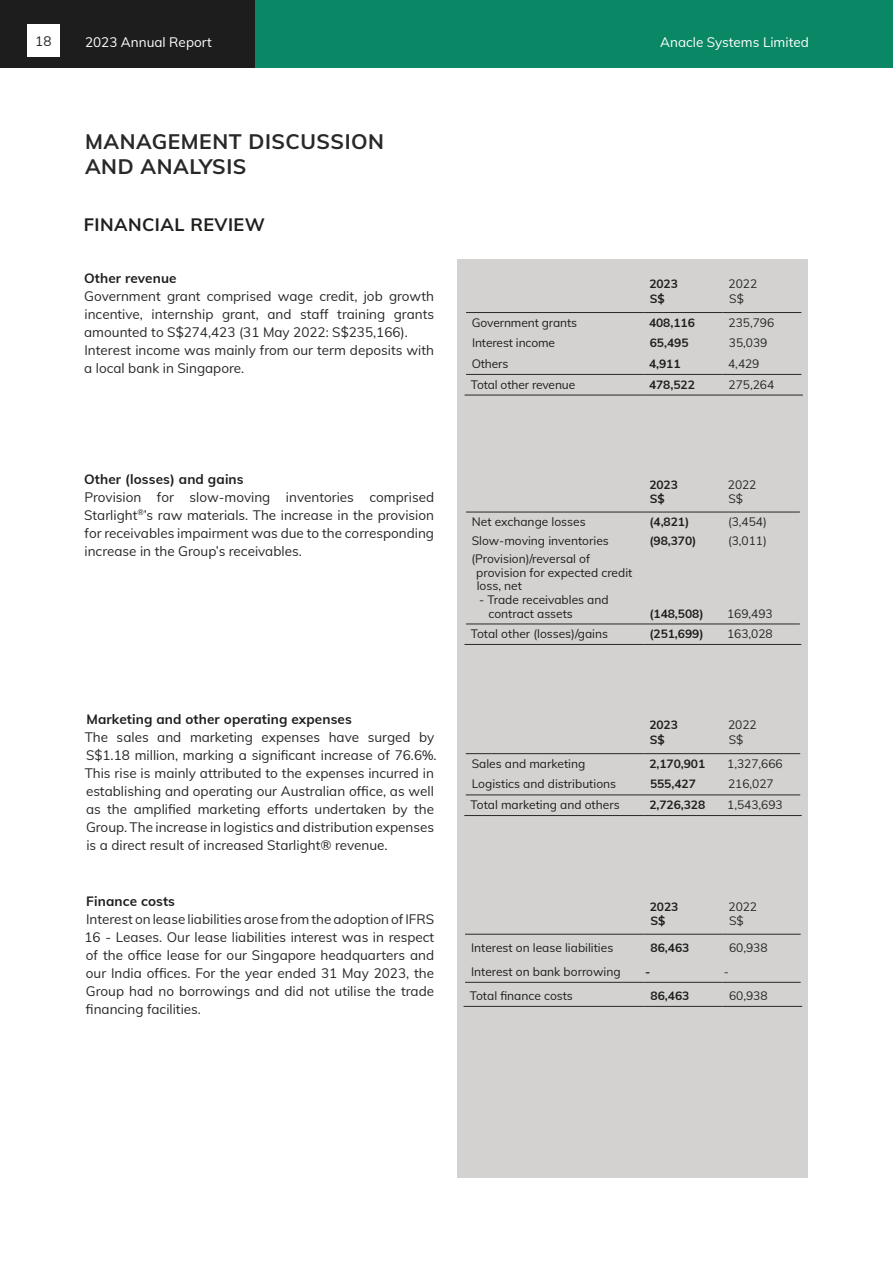
<style>
.page{position:relative;width:893px;height:1263px;background:#fff}
.page>*{position:absolute;margin:0;border:0;box-sizing:border-box;transform-origin:0 0}
.t1{font:700 21px "Mulish";letter-spacing:.025em;color:#282828}
.t2{font:700 18px "Mulish";letter-spacing:.025em;color:#1e1e1d}
.t3{font:13.5px/18px "Mulish";color:#282828;text-align:justify}
.t4{font:700 13.5px "Mulish";letter-spacing:.01em;color:#1e1e1d}
.t5{font:13.5px "Mulish";color:#fff}
.t6{font:12px/13.5px "Mulish";color:#1e1e1d}
.t7{font:700 12px "Mulish";letter-spacing:-.005em;color:#1e1e1d}
.t8{font:12px "Mulish";letter-spacing:-.005em;color:#282828}
</style>
<div class="page">
<div style="left:457px;top:259px;width:351px;height:919px;background:#d3d2d1"></div>
<hr style="left:466px;top:512px;width:177px;height:1px;background:#282828">
<hr style="left:643px;top:512px;width:79px;height:1px;background:#282828">
<hr style="left:722px;top:512px;width:78px;height:1px;background:#282828">
<hr style="left:466px;top:624px;width:177px;height:1px;background:#282828">
<hr style="left:643px;top:624px;width:79px;height:1px;background:#282828">
<hr style="left:722px;top:624px;width:78px;height:1px;background:#282828">
<hr style="left:464px;top:644px;width:179px;height:1px;background:#282828">
<hr style="left:643px;top:644px;width:79px;height:1px;background:#282828">
<hr style="left:722px;top:644px;width:79px;height:1px;background:#282828">
<hr style="left:466px;top:312px;width:177px;height:1px;background:#282828">
<hr style="left:643px;top:312px;width:80px;height:1px;background:#282828">
<hr style="left:723px;top:312px;width:78px;height:1px;background:#282828">
<hr style="left:466px;top:374px;width:177px;height:1px;background:#282828">
<hr style="left:643px;top:374px;width:80px;height:1px;background:#282828">
<hr style="left:723px;top:374px;width:78px;height:1px;background:#282828">
<hr style="left:465px;top:395px;width:178px;height:1px;background:#282828">
<hr style="left:643px;top:395px;width:80px;height:1px;background:#282828">
<hr style="left:723px;top:395px;width:80px;height:1px;background:#282828">
<hr style="left:466px;top:753px;width:177px;height:1px;background:#282828">
<hr style="left:643px;top:753px;width:79px;height:1px;background:#282828">
<hr style="left:722px;top:753px;width:78px;height:1px;background:#282828">
<hr style="left:466px;top:795px;width:177px;height:1px;background:#282828">
<hr style="left:643px;top:795px;width:79px;height:1px;background:#282828">
<hr style="left:722px;top:795px;width:78px;height:1px;background:#282828">
<hr style="left:464px;top:815px;width:179px;height:1px;background:#282828">
<hr style="left:643px;top:815px;width:79px;height:1px;background:#282828">
<hr style="left:722px;top:815px;width:80px;height:1px;background:#282828">
<hr style="left:465px;top:934px;width:179px;height:1px;background:#282828">
<hr style="left:644px;top:934px;width:78px;height:1px;background:#282828">
<hr style="left:722px;top:934px;width:79px;height:1px;background:#282828">
<hr style="left:464px;top:1006px;width:180px;height:1px;background:#282828">
<hr style="left:644px;top:1006px;width:78px;height:1px;background:#282828">
<hr style="left:722px;top:1006px;width:80px;height:1px;background:#282828">
<hr style="left:465px;top:982px;width:179px;height:1px;background:#282828">
<hr style="left:644px;top:982px;width:78px;height:1px;background:#282828">
<hr style="left:722px;top:982px;width:79px;height:1px;background:#282828">
<div style="left:0;top:0;width:255px;height:68px;background:#1c1d1c"></div>
<div style="left:255px;top:0;width:638px;height:68px;background:#0a8765"></div>
<div style="left:27px;top:24px;width:33px;height:33px;background:#fff"></div>
<p class="t3" style="left:35px;top:31px;width:18px">18</p>
<p class="t5" style="left:85px;top:32px;width:128px">2023 Annual Report</p>
<p class="t5" style="left:660px;top:32px;width:150px">Anacle Systems Limited</p>
<p class="t1" style="left:85px;top:126px;width:300px">MANAGEMENT DISCUSSION</p>
<p class="t1" style="left:85px;top:151px;width:163px">AND ANALYSIS</p>
<p class="t2" style="left:84px;top:211px;width:183px">FINANCIAL REVIEW</p>
<p class="t4" style="left:84px;top:268px;width:94px">Other revenue</p>
<p class="t3" style="left:84px;top:286px;width:351px">Government grant comprised wage credit, job growth incentive, internship grant, and staff training grants amounted to S$274,423 (31 May 2022: S$235,166).</p>
<p class="t3" style="left:84px;top:340px;width:351px">Interest income was mainly from our term deposits with a local bank in Singapore.</p>
<p class="t4" style="left:84px;top:469px;width:161px">Other (losses) and gains</p>
<p class="t3" style="left:84px;top:487px;width:351px">Provision for slow-moving inventories comprised Starlight<sup>®</sup>’s raw materials. The increase in the provision for receivables impairment was due to the corresponding increase in the Group’s receivables.</p>
<p class="t4" style="left:86px;top:709px;width:267px">Marketing and other operating expenses</p>
<p class="t3" style="left:85px;top:727px;width:353px;text-align:left">The sales and marketing expenses have surged by S$1.18 million, marking a significant increase of 76.6%.<br>This rise is mainly attributed to the expenses incurred in establishing and operating our Australian office, as well as the amplified marketing efforts undertaken by the Group. The increase in logistics and distribution expenses is a direct result of increased Starlight® revenue.</p>
<p class="t4" style="left:86px;top:891px;width:90px">Finance costs</p>
<p class="t3" style="left:85px;top:909px;width:351px">Interest on lease liabilities arose from the adoption of IFRS 16 - Leases. Our lease liabilities interest was in respect of the office lease for our Singapore headquarters and our India offices. For the year ended 31 May 2023, the Group had no borrowings and did not utilise the trade financing facilities.</p>
<p class="t7" style="left:649px;top:275px;width:30px">2023</p>
<p class="t7" style="left:650px;top:289px;width:16px">S$</p>
<p class="t8" style="left:729px;top:275px;width:30px">2022</p>
<p class="t8" style="left:729px;top:289px;width:16px">S$</p>
<p class="t6" style="left:472px;top:315px;width:107px">Government grants</p>
<p class="t7" style="left:649px;top:314px;width:47px">408,116</p>
<p class="t8" style="left:729px;top:314px;width:47px">235,796</p>
<p class="t6" style="left:472px;top:336px;width:85px">Interest income</p>
<p class="t7" style="left:650px;top:334px;width:40px">65,495</p>
<p class="t8" style="left:729px;top:334px;width:40px">35,039</p>
<p class="t6" style="left:472px;top:356px;width:38px">Others</p>
<p class="t7" style="left:649px;top:355px;width:33px">4,911</p>
<p class="t8" style="left:728px;top:355px;width:33px">4,429</p>
<p class="t6" style="left:471px;top:377px;width:106px">Total other revenue</p>
<p class="t7" style="left:649px;top:376px;width:47px">478,522</p>
<p class="t8" style="left:729px;top:376px;width:47px">275,264</p>
<p class="t7" style="left:649px;top:476px;width:30px">2023</p>
<p class="t7" style="left:650px;top:490px;width:16px">S$</p>
<p class="t8" style="left:728px;top:476px;width:30px">2022</p>
<p class="t8" style="left:728px;top:490px;width:16px">S$</p>
<p class="t6" style="left:472px;top:515px;width:115px">Net exchange losses</p>
<p class="t7" style="left:649px;top:513px;width:41px">(4,821)</p>
<p class="t8" style="left:728px;top:513px;width:40px">(3,454)</p>
<p class="t6" style="left:472px;top:533px;width:138px">Slow-moving inventories</p>
<p class="t7" style="left:649px;top:532px;width:49px">(98,370)</p>
<p class="t8" style="left:728px;top:532px;width:40px">(3,011)</p>
<p class="t6" style="left:476px;top:551px;width:158px;text-indent:-5px">(Provision)/reversal of provision for expected credit loss, net</p>
<p class="t6" style="left:488px;top:591px;width:122px;line-height:14.4px;text-indent:-9px">- Trade receivables and contract assets</p>
<p class="t7" style="left:649px;top:605px;width:56px">(148,508)</p>
<p class="t8" style="left:727px;top:605px;width:47px">169,493</p>
<p class="t6" style="left:471px;top:626px;width:139px">Total other (losses)/gains</p>
<p class="t7" style="left:649px;top:625px;width:56px">(251,699)</p>
<p class="t8" style="left:727px;top:625px;width:47px">163,028</p>
<p class="t7" style="left:649px;top:716px;width:30px">2023</p>
<p class="t7" style="left:650px;top:731px;width:16px">S$</p>
<p class="t8" style="left:728px;top:716px;width:30px">2022</p>
<p class="t8" style="left:729px;top:731px;width:16px">S$</p>
<p class="t6" style="left:472px;top:756px;width:115px">Sales and marketing</p>
<p class="t7" style="left:649px;top:755px;width:57px">2,170,901</p>
<p class="t8" style="left:727px;top:755px;width:57px">1,327,666</p>
<p class="t6" style="left:472px;top:777px;width:146px">Logistics and distributions</p>
<p class="t7" style="left:650px;top:775px;width:47px">555,427</p>
<p class="t8" style="left:728px;top:775px;width:47px">216,027</p>
<p class="t6" style="left:471px;top:797px;width:151px">Total marketing and others</p>
<p class="t7" style="left:649px;top:796px;width:57px">2,726,328</p>
<p class="t8" style="left:727px;top:796px;width:57px">1,543,693</p>
<p class="t7" style="left:650px;top:898px;width:30px">2023</p>
<p class="t7" style="left:650px;top:912px;width:16px">S$</p>
<p class="t8" style="left:728px;top:898px;width:30px">2022</p>
<p class="t8" style="left:729px;top:912px;width:16px">S$</p>
<p class="t6" style="left:471px;top:940px;width:144px">Interest on lease liabilities</p>
<p class="t7" style="left:651px;top:939px;width:40px">86,463</p>
<p class="t8" style="left:729px;top:939px;width:40px">60,938</p>
<p class="t6" style="left:471px;top:965px;width:151px">Interest on bank borrowing</p>
<p class="t7" style="left:645px;top:963px;width:7px">-</p>
<p class="t8" style="left:724px;top:963px;width:7px">-</p>
<p class="t6" style="left:470px;top:989px;width:105px">Total finance costs</p>
<p class="t7" style="left:651px;top:987px;width:40px">86,463</p>
<p class="t8" style="left:729px;top:987px;width:40px">60,938</p>
</div>
